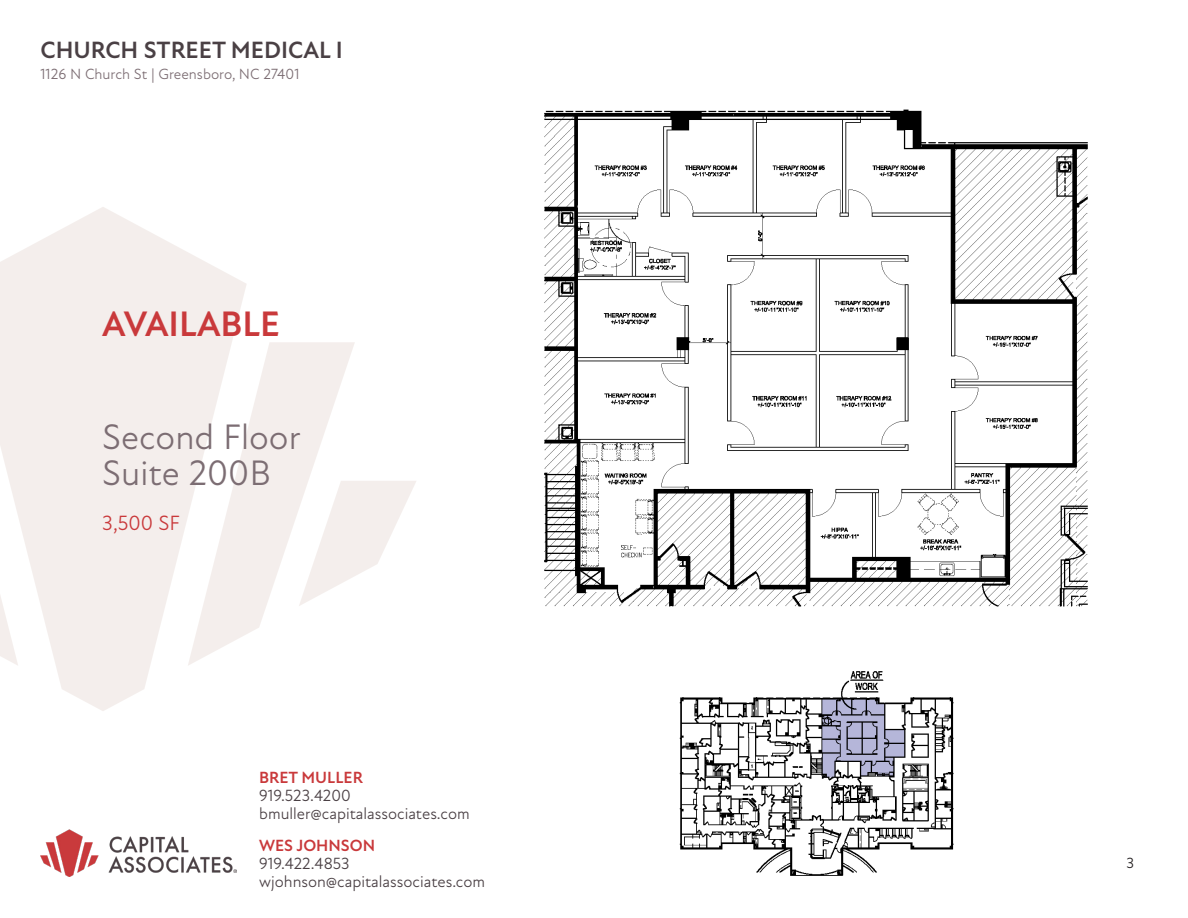
<style>
.page{position:relative;width:1188px;height:918px;background:#fff}
.page>*{position:absolute;margin:0;border:0;box-sizing:border-box;transform-origin:0 0}
.t1{font:36px "New Atten";color:#7c6d73}
.t2{font:700 36px "New Atten";color:#c9393b}
.t3{font:700 24px "New Atten";color:#4a4044}
.t4{font:21px "New Atten";color:#c9393b}
.t5{font:16.5px/18px "New Atten";color:#4a4044}
.t6{font:700 16.5px "New Atten";color:#c9393b}
.t7{font:15px "New Atten";color:#7c6d73}
.t8{font:15px "New Atten";color:#231f20}
</style>
<div class="page">
<svg style="left:0;top:207px;width:247px;height:504px;fill:#f4eeec"></svg>
<svg style="left:0;top:342px;width:18px;height:324px"></svg>
<svg style="left:188px;top:342px;width:167px;height:324px;fill:#f4eeec"></svg>
<svg style="left:299px;top:481px;width:117px;height:125px"></svg>
<img style="left:40px;top:829px;width:197px;height:47px">
<img style="left:544px;top:109px;width:544px;height:498px">
<img style="left:679px;top:671px;width:275px;height:205px">
<h2 class="t3" style="left:40px;top:36px;width:304px">CHURCH STREET MEDICAL I</h2>
<p class="t7" style="left:40px;top:66px;width:260px">1126 N Church St | Greensboro, NC 27401</p>
<p class="t2" style="left:102px;top:303px;width:179px">AVAILABLE</p>
<p class="t1" style="left:102px;top:416px;width:200px">Second Floor</p>
<p class="t1" style="left:102px;top:452px;width:170px">Suite 200B</p>
<p class="t4" style="left:102px;top:510px;width:79px">3,500 SF</p>
<p class="t6" style="left:259px;top:767px;width:105px">BRET MULLER</p>
<p class="t5" style="left:259px;top:786px;width:212px">919.523.4200 bmuller@capitalassociates.com</p>
<p class="t6" style="left:259px;top:835px;width:117px">WES JOHNSON</p>
<p class="t5" style="left:259px;top:854px;width:227px">919.422.4853 wjohnson@capitalassociates.com</p>
<p class="t8" style="left:1126px;top:855px;width:9px">3</p>
</div>
